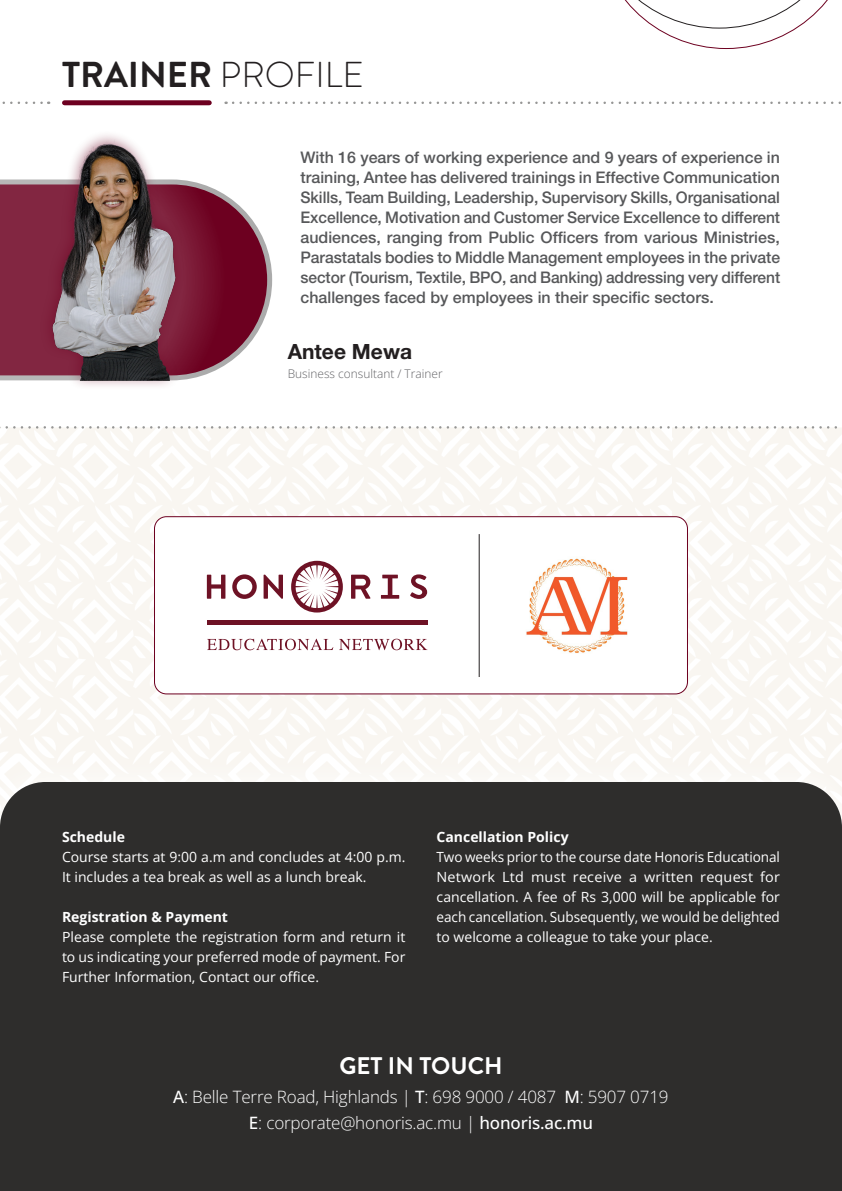
<style>
.page{position:relative;width:842px;height:1191px;background:#fff}
.page>*{position:absolute;margin:0;border:0;box-sizing:border-box;transform-origin:0 0}
.t1{font:700 36px "Brandon Grotesque";color:#231f20}
.Bullet{font:700 24px "Brandon Grotesque";color:#fff}
.Bullet-2{font:700 21px "Helvetica Neue LT Pro";color:#231f20}
.t2{font:300 17px "Open Sans";letter-spacing:-.01em;color:#fff}
.Bullet-3{font:500 16px/20px "Helvetica Neue LT Pro";color:#57585a;text-align:justify}
.Bullet-4{font:14px/20px "Open Sans";color:#fff;text-align:justify}
.Bullet-5{font:700 14px "Open Sans";color:#fff}
.Bullet-6{font:300 11.9px "Open Sans";color:#636366}
.s1{font-weight:300}
.s2{font-weight:500}
</style>
<div class="page">
<svg style="left:0;top:428px;width:673px;height:327px;fill:#f9f6f1"></svg>
<svg style="left:3px;top:529px;width:28px;height:28px"></svg>
<div style="left:4px;top:452px;width:28px;height:28px;background:linear-gradient(to right,#fbf9f6,#fcfaf7);border-radius:13px"></div>
<svg style="left:312px;top:452px;width:28px;height:28px"></svg>
<svg style="left:620px;top:453px;width:29px;height:27px"></svg>
<svg style="left:390px;top:694px;width:27px;height:17px"></svg>
<svg style="left:312px;top:684px;width:27px;height:27px"></svg>
<svg style="left:236px;top:694px;width:27px;height:18px"></svg>
<svg style="left:157px;top:683px;width:29px;height:28px"></svg>
<div style="left:80px;top:683px;width:29px;height:28px;background:linear-gradient(to bottom,#fbfaf7,#fbf9f6);border-radius:50%"></div>
<div style="left:5px;top:684px;width:26px;height:27px;background:linear-gradient(to right,#fbf8f5,#fbfaf7);border-radius:50%"></div>
<div style="left:4px;top:607px;width:28px;height:27px;background:linear-gradient(to right,#fbf9f6,#fbfaf6);border-radius:13px"></div>
<div style="left:81px;top:607px;width:28px;height:28px;background:linear-gradient(to right,#fbf9f6,#fcfaf7);border-radius:13px"></div>
<div style="left:80px;top:530px;width:28px;height:26px;background:linear-gradient(to right,#fbf9f6,#fbf9f6);border-radius:12px"></div>
<svg style="left:621px;top:684px;width:27px;height:27px"></svg>
<svg style="left:543px;top:684px;width:28px;height:28px"></svg>
<svg style="left:467px;top:694px;width:26px;height:17px"></svg>
<svg style="left:543px;top:452px;width:28px;height:28px"></svg>
<div style="left:466px;top:452px;width:28px;height:28px;background:linear-gradient(to right,#fbf9f6,#fcfaf7);border-radius:50%"></div>
<div style="left:388px;top:452px;width:29px;height:28px;background:linear-gradient(to bottom,#fbfaf7,#fbf9f6);border-radius:14px"></div>
<svg style="left:234px;top:452px;width:29px;height:27px"></svg>
<div style="left:159px;top:452px;width:27px;height:28px;background:linear-gradient(to bottom,#fbf9f6,#fbf9f6);border-radius:13px"></div>
<svg style="left:81px;top:452px;width:28px;height:29px"></svg>
<svg style="left:673px;top:428px;width:169px;height:327px;fill:#f9f6f1"></svg>
<svg style="left:773px;top:529px;width:28px;height:28px"></svg>
<div style="left:774px;top:452px;width:28px;height:28px;background:linear-gradient(to right,#fbf9f5,#fcfaf7);border-radius:13px"></div>
<div style="left:697px;top:529px;width:28px;height:27px;background:linear-gradient(to right,#fbf9f6,#fcfaf7);border-radius:13px"></div>
<div style="left:775px;top:684px;width:26px;height:27px;background:linear-gradient(to right,#faf8f5,#fbfaf7);border-radius:50%"></div>
<div style="left:697px;top:684px;width:28px;height:27px;background:linear-gradient(to right,#fbf9f6,#fbf9f6);border-radius:13px"></div>
<div style="left:697px;top:605px;width:28px;height:29px;background:linear-gradient(to right,#fbf9f6,#fbfaf7);border-radius:13px"></div>
<div style="left:774px;top:607px;width:28px;height:27px;background:linear-gradient(to right,#fbf9f6,#fbfaf7);border-radius:13px"></div>
<div style="left:696px;top:452px;width:28px;height:28px;background:linear-gradient(to right,#fbf9f6,#fbf9f6);border-radius:14px"></div>
<svg style="left:624px;top:0;width:204px;height:49px"></svg>
<div style="left:0;top:755px;width:842px;height:436px;background:#faf8f5"></div>
<div style="left:0;top:782px;width:842px;height:409px;background:#2e2d2c"></div>
<div style="left:64px;top:100px;width:145px;height:5px;background:#6d0020"></div>
<svg style="left:233px;top:102px;width:608px;height:2px"></svg>
<svg style="left:2px;top:102px;width:47px;height:2px"></svg>
<svg style="left:0;top:426px;width:838px;height:2px"></svg>
<div style="left:154px;top:517px;width:533px;height:177px;background:#fff;border-radius:12px"></div>
<div style="left:154px;top:516px;width:534px;height:178px;border:1px solid #6d0020;border-radius:12px"></div>
<svg style="left:207px;top:638px;width:126px;height:12px"></svg>
<svg style="left:339px;top:638px;width:88px;height:12px"></svg>
<svg style="left:291px;top:561px;width:52px;height:51px"></svg>
<svg style="left:207px;top:574px;width:18px;height:24px"></svg>
<svg style="left:232px;top:574px;width:25px;height:25px"></svg>
<svg style="left:264px;top:574px;width:19px;height:24px"></svg>
<svg style="left:351px;top:574px;width:20px;height:24px"></svg>
<div style="left:207px;top:620px;width:220px;height:5px;background:#6e1225"></div>
<hr style="left:388px;top:575px;width:4px;height:23px;background:#6e1225">
<hr style="left:381px;top:595px;width:18px;height:3px;background:#6e1225">
<svg style="left:382px;top:574px;width:16px;height:4px"></svg>
<svg style="left:410px;top:574px;width:17px;height:25px"></svg>
<hr style="left:479px;top:534px;width:1px;height:143px;background:#231f20">
<img style="left:526px;top:558px;width:102px;height:95px">
<svg style="left:0;top:179px;width:272px;height:201px"></svg>
<div style="left:39px;top:130px;width:146px;height:261px;background:#6d0020;opacity:.5"></div>
<img style="left:21px;top:105px;width:182px;height:275px">
<p class="t1" style="left:62px;top:50px;width:303px">TRAINER <span class="s1">PROFILE</span></p>
<p class="Bullet-3" style="left:300px;top:147px;width:481px">With 16 years of working experience and 9 years of experience in training, Antee has delivered trainings in Effective Communication Skills, Team Building, Leadership, Supervisory Skills, Organisational Excellence, Motivation and Customer Service Excellence to different audiences, ranging from Public Officers from various Ministries, Parastatals bodies to Middle Management employees in the private sector (Tourism, Textile, BPO, and Banking) addressing very different challenges faced by employees in their specific sectors.</p>
<p class="Bullet-2" style="left:288px;top:338px;width:126px">Antee Mewa</p>
<p class="Bullet-6" style="left:288px;top:365px;width:156px">Business consultant / Trainer</p>
<p class="Bullet-5" style="left:62px;top:827px;width:64px">Schedule</p>
<p class="Bullet-4" style="left:62px;top:846px;width:345px">Course starts at 9:00 a.m and concludes at 4:00 p.m.<br>It includes a tea break as well as a lunch break.</p>
<p class="Bullet-5" style="left:62px;top:907px;width:168px">Registration &amp; Payment</p>
<p class="Bullet-4" style="left:62px;top:926px;width:345px">Please complete the registration form and return it to us indicating your preferred mode of payment. For Further Information, Contact our office.</p>
<p class="Bullet-5" style="left:437px;top:827px;width:134px">Cancellation Policy</p>
<p class="Bullet-4" style="left:437px;top:846px;width:345px">Two weeks prior to the course date Honoris Educational Network Ltd must receive a written request for cancellation. A fee of Rs 3,000 will be applicable for each cancellation. Subsequently, we would be delighted to welcome a colleague to take your place.</p>
<p class="Bullet" style="left:339px;top:1048px;width:165px">GET IN TOUCH</p>
<p class="t2" style="left:173px;top:1085px;width:497px"><span class="s2">A</span>: Belle Terre Road, Highlands | <span class="s2">T</span>: 698 9000 / 4087 <span class="s2">M</span>: 5907 0719</p>
<p class="t2" style="left:249px;top:1111px;width:345px"><span class="s2">E</span>: corporate@honoris.ac.mu | <span class="s2">honoris.ac.mu</span></p>
</div>
